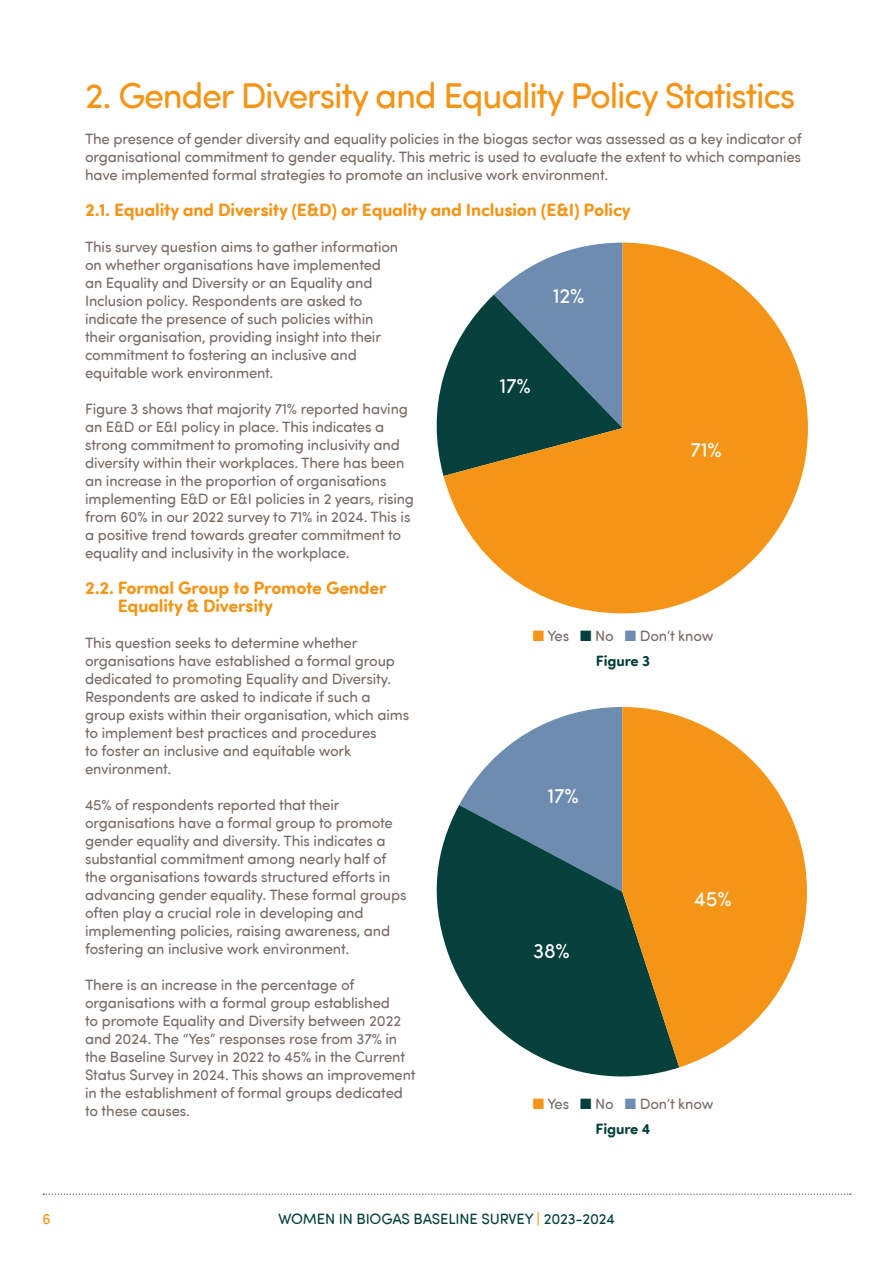
<style>
.page{position:relative;width:893px;height:1263px;background:#fff}
.page>*{position:absolute;margin:0;border:0;box-sizing:border-box;transform-origin:0 0}
.t1{font:36px "Sofia Pro Soft";letter-spacing:-.035em;color:#f49517}
.t2{font:21px "Sofia Pro Soft";letter-spacing:-.01em;color:#fff}
.t3{font:700 18px/18px "Sofia Pro Soft";letter-spacing:-.01em;color:#f49517}
.t4{font:15px/18px "Sofia Pro Soft";letter-spacing:-.01em;color:#7a6d67}
.t5{font:15px "Sofia Pro Soft";letter-spacing:-.01em;color:#05403d}
.t6{font:700 15px "Sofia Pro Soft";letter-spacing:-.01em;color:#05403d}
.t7{font:15px "Sofia Pro Soft";color:#f49517}
.s1{color:#f49517}
.s2{color:#05403d}
.s3{color:#6d8cb0}
</style>
<div class="page">
<svg style="left:43px;top:1193px;width:808px;height:2px"></svg>
<svg style="left:436px;top:379px;width:7px;height:95px"></svg>
<svg style="left:443px;top:243px;width:365px;height:370px;fill:#f49517"></svg>
<svg style="left:459px;top:707px;width:163px;height:98px"></svg>
<svg style="left:436px;top:805px;width:243px;height:272px;fill:#05403d"></svg>
<svg style="left:622px;top:707px;width:185px;height:360px;fill:#f49517"></svg>
<h1 class="t1" style="left:85px;top:79px;width:712px">2. Gender Diversity and Equality Policy Statistics</h1>
<p class="t4" style="left:85px;top:131px;width:718px;text-align:justify">The presence of gender diversity and equality policies in the biogas sector was assessed as a key indicator of organisational commitment to gender equality. This metric is used to evaluate the extent to which companies have implemented formal strategies to promote an inclusive work environment.</p>
<p class="t3" style="left:85px;top:202px;width:547px">2.1. Equality and Diversity (E&amp;D) or Equality and Inclusion (E&amp;I) Policy</p>
<p class="t4" style="left:85px;top:239px;width:315px">This survey question aims to gather information on whether organisations have implemented an Equality and Diversity or an Equality and Inclusion policy. Respondents are asked to indicate the presence of such policies within their organisation, providing insight into their commitment to fostering an inclusive and equitable work environment.</p>
<p class="t4" style="left:85px;top:399px;width:331px">Figure 3 shows that majority 71% reported having an E&amp;D or E&amp;I policy in place. This indicates a strong commitment to promoting inclusivity and diversity within their workplaces. There has been an increase in the proportion of organisations implementing E&amp;D or E&amp;I policies in 2 years, rising from 60% in our 2022 survey to 71% in 2024. This is a positive trend towards greater commitment to equality and inclusivity in the workplace.</p>
<p class="t3" style="left:118px;top:580px;width:270px;text-indent:-33px">2.2. Formal Group to Promote Gender<br>Equality &amp; Diversity</p>
<p class="t4" style="left:85px;top:635px;width:326px">This question seeks to determine whether organisations have established a formal group dedicated to promoting Equality and Diversity.<br>Respondents are asked to indicate if such a group exists within their organisation, which aims to implement best practices and procedures<br>to foster an inclusive and equitable work environment.</p>
<p class="t4" style="left:85px;top:795px;width:323px">45% of respondents reported that their organisations have a formal group to promote gender equality and diversity. This indicates a substantial commitment among nearly half of the organisations towards structured efforts in advancing gender equality. These formal groups often play a crucial role in developing and implementing policies, raising awareness, and fostering an inclusive work environment.</p>
<p class="t4" style="left:85px;top:977px;width:332px">There is an increase in the percentage of organisations with a formal group established<br>to promote Equality and Diversity between 2022 and 2024. The “Yes” responses rose from 37% in the Baseline Survey in 2022 to 45% in the Current Status Survey in 2024. This shows an improvement in the establishment of formal groups dedicated to these causes.</p>
<h2 class="t2" style="left:553px;top:282px;width:33px">12%</h2>
<h2 class="t2" style="left:500px;top:372px;width:33px">17%</h2>
<h2 class="t2" style="left:690px;top:435px;width:33px">71%</h2>
<p class="t4" style="left:533px;top:628px;width:182px"><span class="s1">■</span> Yes <span class="s2">■</span> No <span class="s3">■</span> Don’t know</p>
<p class="t6" style="left:596px;top:654px;width:56px">Figure 3</p>
<h2 class="t2" style="left:547px;top:781px;width:33px">17%</h2>
<h2 class="t2" style="left:694px;top:885px;width:39px">45%</h2>
<h2 class="t2" style="left:533px;top:936px;width:38px">38%</h2>
<p class="t4" style="left:533px;top:1096px;width:182px"><span class="s1">■</span> Yes <span class="s2">■</span> No <span class="s3">■</span> Don’t know</p>
<p class="t6" style="left:595px;top:1122px;width:56px">Figure 4</p>
<p class="t7" style="left:43px;top:1209px;width:10px">6</p>
<p class="t5" style="left:278px;top:1212px;width:338px">WOMEN IN BIOGAS BASELINE SURVEY <span class="s1">|</span> 2023-2024</p>
</div>
